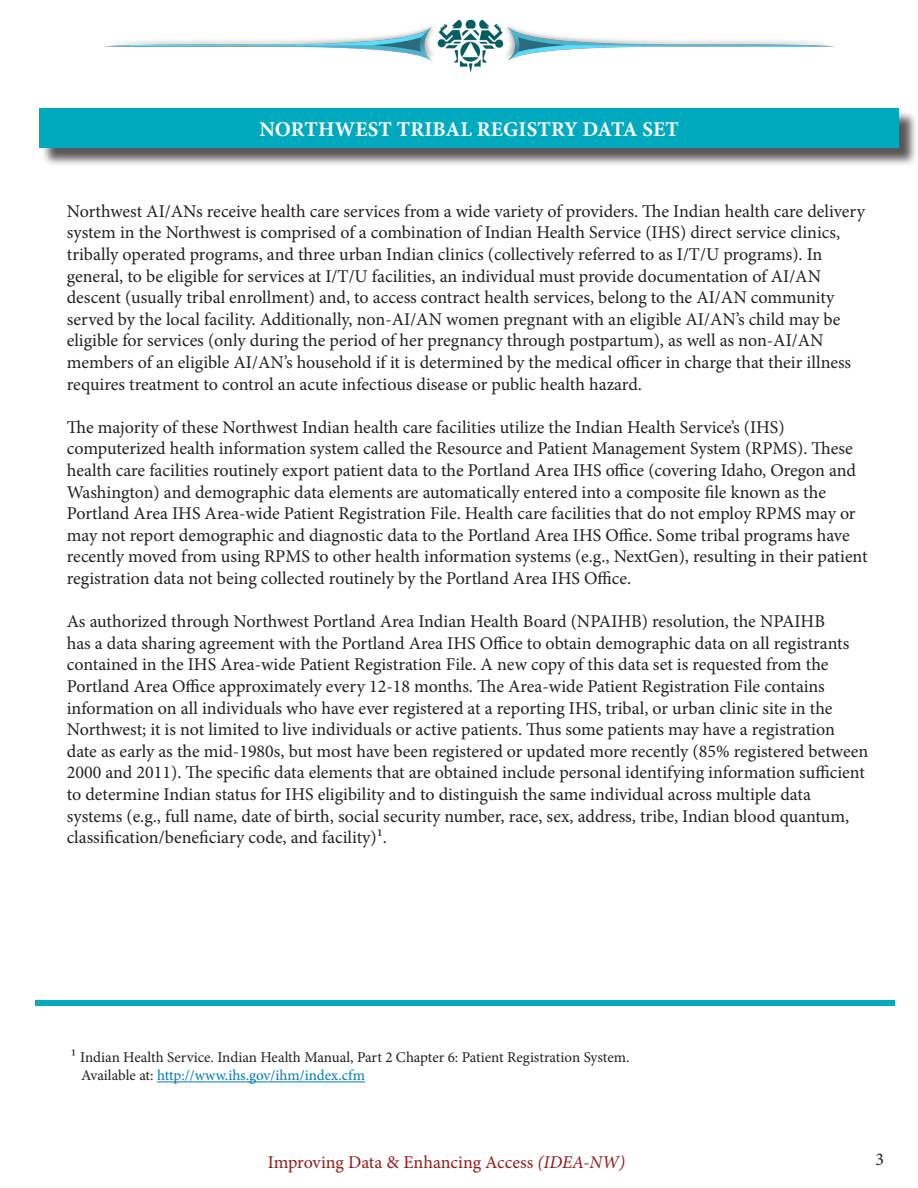
<style>
.page{position:relative;width:918px;height:1188px;background:#fff}
.page>*{position:absolute;margin:0;border:0;box-sizing:border-box;transform-origin:0 0}
.t1{font:700 21px "Minion Pro";letter-spacing:.01em;color:#fff}
.t2{font:18px/21.6px "Minion Pro";color:#231f20}
.t3{font:18px "Minion Pro";letter-spacing:-.005em;color:#921a19}
.t4{font:15px "Minion Pro";color:#231f20}
.t5{font:15px "Minion Pro";color:#007bb6}
.s1{font-size:16.5px}
.s2{color:#231f20}
.s3{font-style:italic}
</style>
<div class="page">
<img style="left:104px;top:25px;width:329px;height:36px">
<img style="left:437px;top:19px;width:59px;height:54px">
<img style="left:496px;top:24px;width:339px;height:37px">
<div style="left:35px;top:1000px;width:860px;height:6px;background:#00aabe"></div>
<div style="left:42px;top:110px;width:876px;height:57px;background:#231f20;opacity:.75"></div>
<div style="left:39px;top:108px;width:860px;height:40px;background:#00aabe"></div>
<hr style="left:157px;top:1082px;width:208px;height:1px;background:#007bb6">
<p class="t1" style="left:259px;top:114px;width:421px">NORTHWEST TRIBAL REGISTRY DATA SET</p>
<p class="t2" style="left:67px;top:200px;width:800px">Northwest AI/ANs receive health care services from a wide variety of providers. The Indian health care delivery system in the Northwest is comprised of a combination of Indian Health Service (IHS) direct service clinics, tribally operated programs, and three urban Indian clinics (collectively referred to as I/T/U programs). In general, to be eligible for services at I/T/U facilities, an individual must provide documentation of AI/AN descent (usually tribal enrollment) and, to access contract health services, belong to the AI/AN community served by the local facility. Additionally, non-AI/AN women pregnant with an eligible AI/AN’s child may be eligible for services (only during the period of her pregnancy through postpartum), as well as non-AI/AN members of an eligible AI/AN’s household if it is determined by the medical officer in charge that their illness requires treatment to control an acute infectious disease or public health hazard.</p>
<p class="t2" style="left:67px;top:416px;width:802px">The majority of these Northwest Indian health care facilities utilize the Indian Health Service’s (IHS) computerized health information system called the Resource and Patient Management System (RPMS). These health care facilities routinely export patient data to the Portland Area IHS office (covering Idaho, Oregon and Washington) and demographic data elements are automatically entered into a composite file known as the Portland Area IHS Area-wide Patient Registration File. Health care facilities that do not employ RPMS may or may not report demographic and diagnostic data to the Portland Area IHS Office. Some tribal programs have recently moved from using RPMS to other health information systems (e.g., NextGen), resulting in their patient registration data not being collected routinely by the Portland Area IHS Office.</p>
<p class="t2" style="left:67px;top:611px;width:803px">As authorized through Northwest Portland Area Indian Health Board (NPAIHB) resolution, the NPAIHB<br>has a data sharing agreement with the Portland Area IHS Office to obtain demographic data on all registrants contained in the IHS Area-wide Patient Registration File. A new copy of this data set is requested from the Portland Area Office approximately every 12-18 months. The Area-wide Patient Registration File contains information on all individuals who have ever registered at a reporting IHS, tribal, or urban clinic site in the Northwest; it is not limited to live individuals or active patients. Thus some patients may have a registration date as early as the mid-1980s, but most have been registered or updated more recently (85% registered between 2000 and 2011). The specific data elements that are obtained include personal identifying information sufficient to determine Indian status for IHS eligibility and to distinguish the same individual across multiple data systems (e.g., full name, date of birth, social security number, race, sex, address, tribe, Indian blood quantum, classification/beneficiary code, and facility)1.</p>
<p class="t4" style="left:71px;top:1048px;width:560px"><span class="s1">1</span> Indian Health Service. Indian Health Manual, Part 2 Chapter 6: Patient Registration System.</p>
<p class="t5" style="left:81px;top:1066px;width:285px"><span class="s2">Available at:</span> http://www.ihs.gov/ihm/index.cfm</p>
<p class="t3" style="left:268px;top:1150px;width:359px">Improving Data &amp; Enhancing Access <span class="s3">(IDEA-NW)</span></p>
<p class="t2" style="left:876px;top:1149px;width:10px">3</p>
</div>
